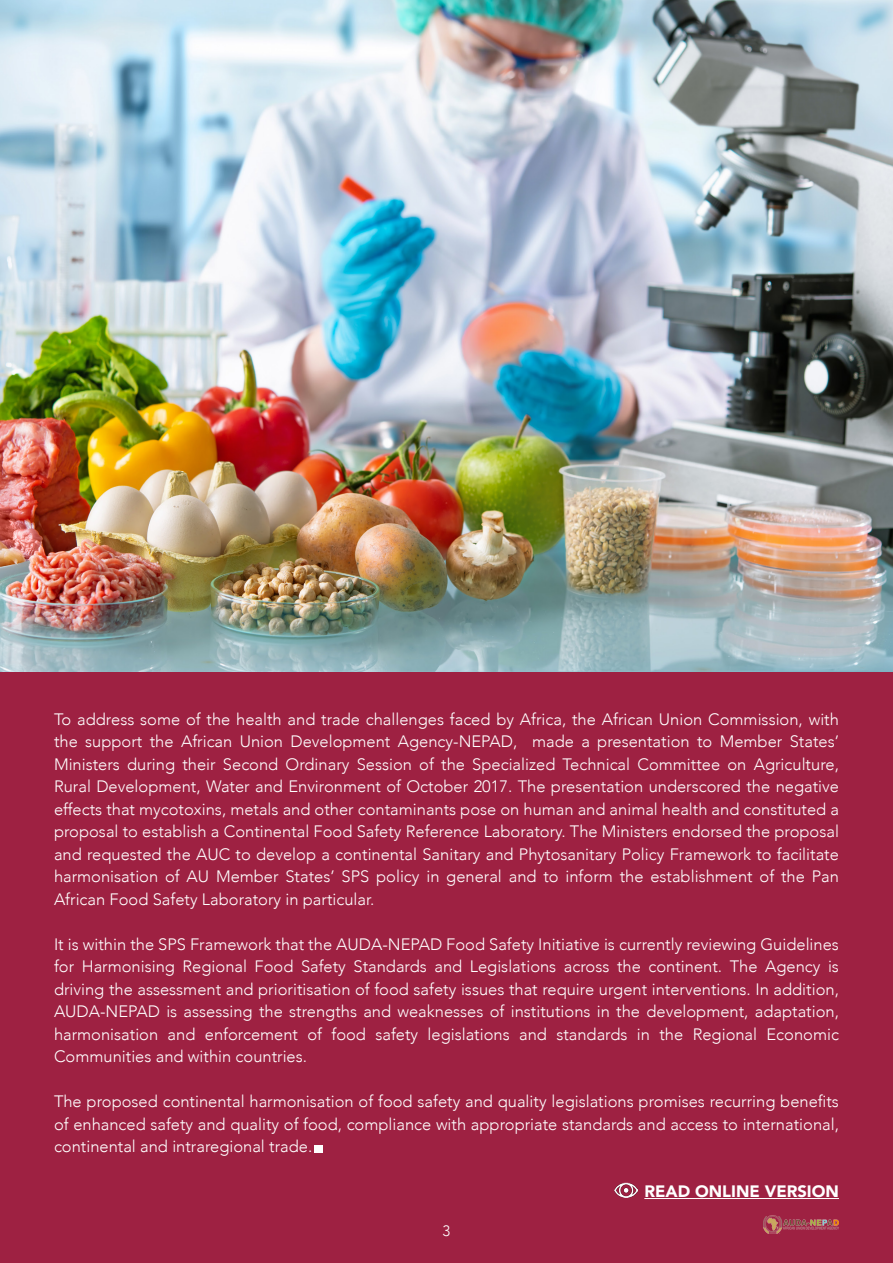
<style>
.page{position:relative;width:893px;height:1263px;background:#fff}
.page>*{position:absolute;margin:0;border:0;box-sizing:border-box;transform-origin:0 0}
.t1{font:300 16.5px/22.5px "Avenir";color:#fff;text-align:justify}
.t2{font:900 16.5px "Avenir";color:#fff}
.t3{font:300 15px "Avenir";color:#fff}
</style>
<div class="page">
<div style="left:0;top:0;width:892px;height:1263px;background:#9e2142"></div>
<img style="left:764px;top:1216px;width:75px;height:17px">
<hr style="left:644px;top:1198px;width:195px;height:1px;background:#fff">
<img style="left:0;top:0;width:893px;height:672px">
<div style="left:315px;top:1145px;width:8px;height:8px;background:#fff"></div>
<img style="left:615px;top:1183px;width:22px;height:14px">
<p class="t1" style="left:54px;top:708px;width:786px">To address some of the health and trade challenges faced by Africa, the African Union Commission, with the support the African Union Development Agency-NEPAD, made a presentation to Member States’ Ministers during their Second Ordinary Session of the Specialized Technical Committee on Agriculture, Rural Development, Water and Environment of October 2017. The presentation underscored the negative effects that mycotoxins, metals and other contaminants pose on human and animal health and constituted a proposal to establish a Continental Food Safety Reference Laboratory. The Ministers endorsed the proposal and requested the AUC to develop a continental Sanitary and Phytosanitary Policy Framework to facilitate harmonisation of AU Member States’ SPS policy in general and to inform the establishment of the Pan African Food Safety Laboratory in particular.</p>
<p class="t1" style="left:54px;top:933px;width:786px">It is within the SPS Framework that the AUDA-NEPAD Food Safety Initiative is currently reviewing Guidelines for Harmonising Regional Food Safety Standards and Legislations across the continent. The Agency is driving the assessment and prioritisation of food safety issues that require urgent interventions. In addition, AUDA-NEPAD is assessing the strengths and weaknesses of institutions in the development, adaptation, harmonisation and enforcement of food safety legislations and standards in the Regional Economic Communities and within countries.</p>
<p class="t1" style="left:54px;top:1090px;width:786px">The proposed continental harmonisation of food safety and quality legislations promises recurring benefits of enhanced safety and quality of food, compliance with appropriate standards and access to international, continental and intraregional trade.</p>
<p class="t2" style="left:644px;top:1177px;width:196px">READ ONLINE VERSION</p>
<p class="t3" style="left:443px;top:1222px;width:9px">3</p>
</div>
